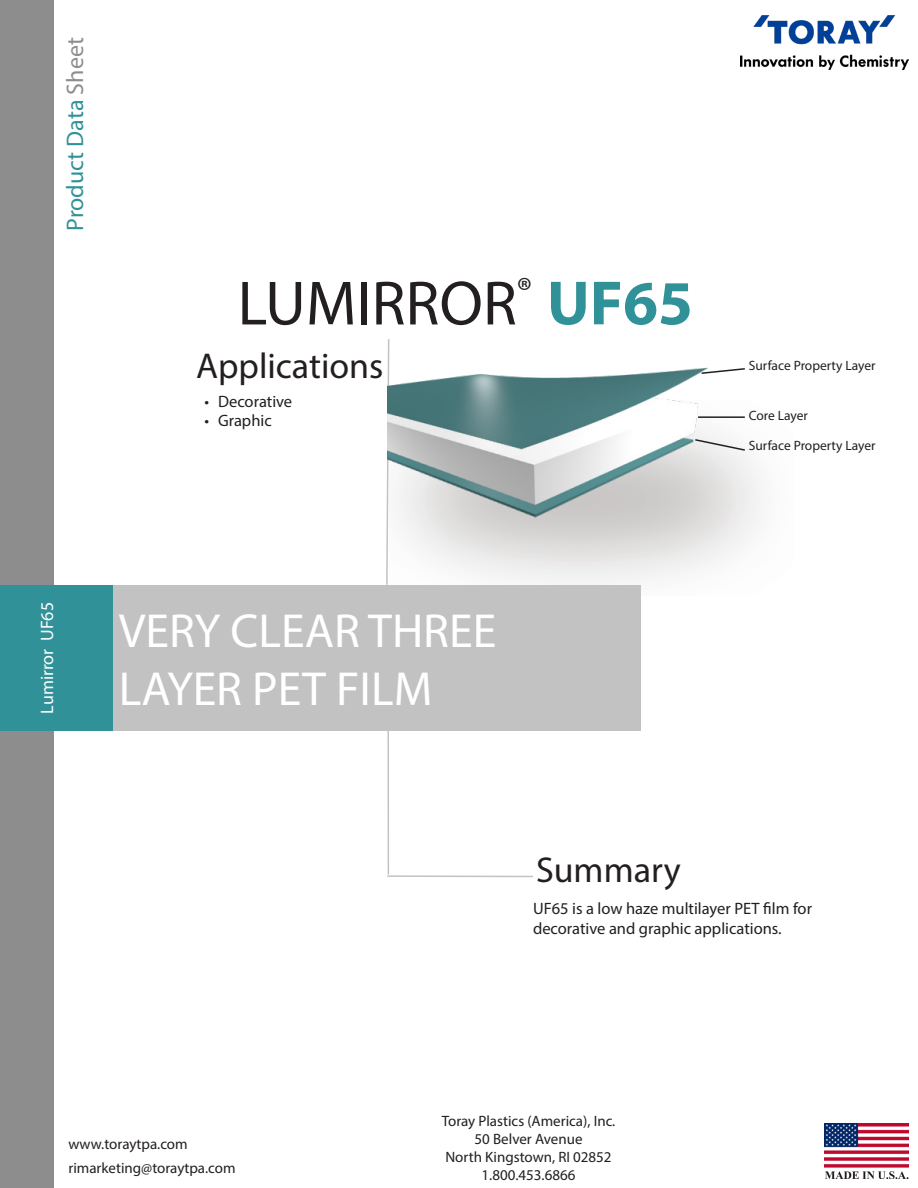
<style>
.page{position:relative;width:918px;height:1188px;background:#fff}
.page>*{position:absolute;margin:0;border:0;box-sizing:border-box;transform-origin:0 0}
.t1{font:63px "Myriad Pro";color:#231f20}
.t2{font:48px/57.6px "Myriad Pro";color:#fff}
.t3{font:36px "Myriad Pro";color:#231f20}
.t4{font:24px "Myriad Pro";color:#309298}
.t5{font:18px "Myriad Pro";color:#fff}
.t6{font:16.5px/19.8px "Myriad Pro";color:#231f20}
.t7{font:15px/18px "Myriad Pro";color:#231f20;text-align:center}
.t8{font:13.5px "Myriad Pro";color:#231f20}
.s1{color:#8d8d8d}
.s2{font-weight:700;color:#309298}
</style>
<div class="page">
<div style="left:112px;top:585px;width:529px;height:146px;background:#c3c2c2"></div>
<svg style="left:386px;top:488px;width:2px;height:97px"></svg>
<hr style="left:387px;top:703px;width:2px;height:171px;background:#c3c2c2">
<hr style="left:387px;top:875px;width:146px;height:2px;background:#c3c2c2">
<div style="left:0;top:0;width:54px;height:1188px;background:#8d8d8d"></div>
<img style="left:741px;top:15px;width:168px;height:54px">
<img style="left:825px;top:1123px;width:84px;height:56px">
<div style="left:0;top:585px;width:112px;height:146px;background:#309298"></div>
<img style="left:387px;top:339px;width:338px;height:239px">
<hr style="left:698px;top:416px;width:47px;height:2px;background:#231f20">
<svg style="left:700px;top:367px;width:45px;height:8px"></svg>
<svg style="left:694px;top:438px;width:53px;height:14px"></svg>
<h3 class="t4" style="left:60px;top:231px;width:195px;rotate:-90deg">Product Data <span class="s1">Sheet</span></h3>
<p class="t1" style="left:238px;top:264px;width:457px">LUMIRROR<sup>®</sup> <span class="s2">UF65</span></p>
<h3 class="t3" style="left:196px;top:344px;width:189px">Applications</h3>
<p class="t6" style="left:205px;top:391px;width:89px">• Decorative</p>
<p class="t6" style="left:205px;top:411px;width:69px">• Graphic</p>
<p class="t8" style="left:749px;top:357px;width:128px">Surface Property Layer</p>
<p class="t8" style="left:749px;top:407px;width:61px">Core Layer</p>
<p class="t8" style="left:749px;top:437px;width:128px">Surface Property Layer</p>
<p class="t5" style="left:36px;top:714px;width:113px;rotate:-90deg">Lumirror UF65</p>
<p class="t2" style="left:119px;top:601px;width:379px">VERY CLEAR THREE<br>LAYER PET FILM</p>
<h3 class="t3" style="left:536px;top:848px;width:146px">Summary</h3>
<p class="t6" style="left:533px;top:899px;width:281px">UF65 is a low haze multilayer PET film for decorative and graphic applications.</p>
<p class="t7" style="left:68px;top:1132px;width:169px;line-height:24.2px;text-align:left">www.toraytpa.com rimarketing@toraytpa.com</p>
<p class="t7" style="left:442px;top:1112px;width:175px">Toray Plastics (America), Inc.<br>50 Belver Avenue<br>North Kingstown, RI 02852<br>1.800.453.6866</p>
</div>
